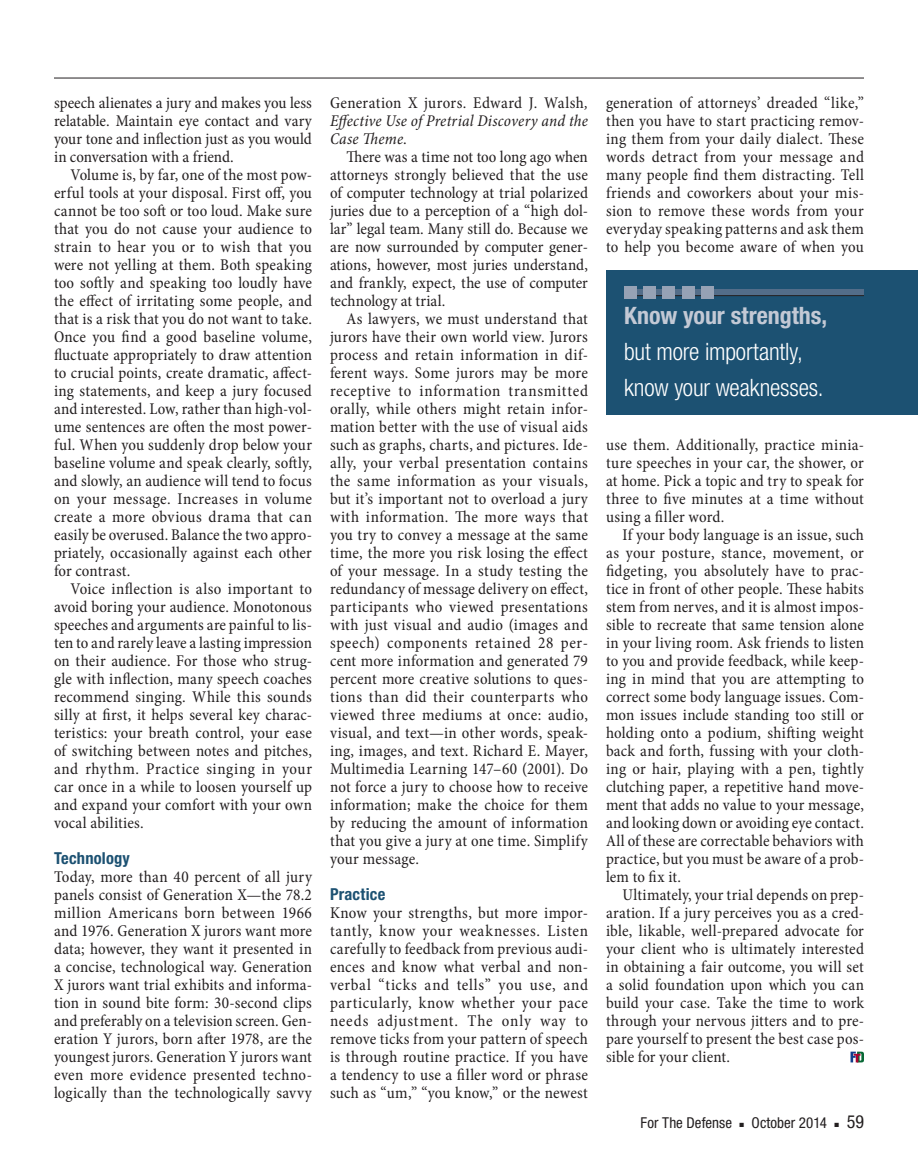
<style>
.page{position:relative;width:918px;height:1175px;background:#fff}
.page>*{position:absolute;margin:0;border:0;box-sizing:border-box;transform-origin:0 0}
.pullout_RH_block{font:300 condensed 24px/36px "Helvetica Neue";letter-spacing:-.005em;color:#fff}
.t1{font:condensed 18px "Helvetica Neue";color:#231f20}
.body_para_ind_looses{font:condensed 16.5px/18px "Minion Pro";letter-spacing:.01em;color:#231f20;text-align:justify}
.body_no_ind_loosest{font:condensed 16.5px/18px "Minion Pro";letter-spacing:.01em;color:#231f20;text-align:justify}
.body_para_ind{font:condensed 16.5px/18px "Minion Pro";color:#231f20;text-align:justify}
.body_no_ind_loosest-2{font:italic condensed 16.5px/18px "Minion Pro";letter-spacing:.015em;color:#231f20;text-align:justify}
.subhead_1{font:700 condensed 16.5px "Helvetica Neue";letter-spacing:.01em;color:#1c5172}
.t2{font:condensed 15px "Helvetica Neue";color:#231f20}
.s1{font-style:normal}
.s2{font-weight:700;color:#c3c9d5}
</style>
<div class="page">
<hr style="left:54px;top:78px;width:810px;height:1px;background:#231f20">
<div style="left:606px;top:270px;width:312px;height:144px;background:#1c5172"></div>
<div style="left:624px;top:290px;width:240px;height:6px;background:#536d89"></div>
<hr style="left:624px;top:295px;width:240px;height:1px;background:#231f20">
<div style="left:624px;top:286px;width:12px;height:13px;background:#96a2b5"></div>
<div style="left:643px;top:286px;width:13px;height:13px;background:#96a2b5"></div>
<div style="left:663px;top:286px;width:12px;height:13px;background:#96a2b5"></div>
<div style="left:682px;top:286px;width:13px;height:13px;background:#96a2b5"></div>
<div style="left:702px;top:286px;width:12px;height:13px;background:#96a2b5"></div>
<svg style="left:851px;top:1051px;width:13px;height:11px"></svg>
<p class="body_para_ind" style="left:54px;top:94px;width:260px">speech alienates a jury and makes you less relatable. Maintain eye contact and vary your tone and inflection just as you would in conversation with a friend.</p>
<p class="body_para_ind_looses" style="left:54px;top:166px;width:260px;text-indent:16px">Volume is, by far, one of the most pow&shy;erful tools at your disposal. First off, you cannot be too soft or too loud. Make sure that you do not cause your audience to strain to hear you or to wish that you were not yelling at them. Both speaking too softly and speaking too loudly have the effect of irritating some people, and that is a risk that you do not want to take.<br>Once you find a good baseline volume, fluctuate appropriately to draw attention to crucial points, create dramatic, affect&shy;ing statements, and keep a jury focused and interested. Low, rather than high-vol&shy;ume sentences are often the most power&shy;ful. When you suddenly drop below your baseline volume and speak clearly, softly, and slowly, an audience will tend to focus on your message. Increases in volume create a more obvious drama that can easily be overused. Balance the two appro&shy;priately, occasionally against each other for contrast.</p>
<p class="body_para_ind_looses" style="left:54px;top:580px;width:260px;text-indent:16px">Voice inflection is also important to avoid boring your audience. Monotonous speeches and arguments are painful to lis&shy;ten to and rarely leave a lasting impression on their audience. For those who strug&shy;gle with inflection, many speech coaches recommend singing. While this sounds silly at first, it helps several key charac&shy;teristics: your breath control, your ease of switching between notes and pitches, and rhythm. Practice singing in your car once in a while to loosen yourself up and expand your comfort with your own vocal abilities.</p>
<p class="subhead_1" style="left:54px;top:848px;width:77px">Technology</p>
<p class="body_no_ind_loosest" style="left:54px;top:868px;width:260px">Today, more than 40 percent of all jury panels consist of Generation X—the 78.2 million Americans born between 1966 and 1976. Generation X jurors want more data; however, they want it presented in a concise, technological way. Generation X jurors want trial exhibits and informa&shy;tion in sound bite form: 30-second clips and preferably on a television screen. Gen&shy;eration Y jurors, born after 1978, are the youngest jurors. Generation Y jurors want even more evidence presented techno&shy;logically than the technologically savvy</p>
<p class="body_no_ind_loosest-2" style="left:330px;top:94px;width:260px"><span class="s1">Generation X jurors. Edward J. Walsh</span>, Effective Use of Pretrial Discovery and the Case Theme<span class="s1">.</span></p>
<p class="body_para_ind" style="left:330px;top:148px;width:260px;text-indent:16px">There was a time not too long ago when attorneys strongly believed that the use of computer technology at trial polarized juries due to a perception of a “high dol&shy;lar” legal team. Many still do. Because we are now surrounded by computer gener&shy;ations, however, most juries understand, and frankly, expect, the use of computer technology at trial.</p>
<p class="body_para_ind_looses" style="left:330px;top:310px;width:260px;text-indent:16px">As lawyers, we must understand that jurors have their own world view. Jurors process and retain information in dif&shy;ferent ways. Some jurors may be more receptive to information transmitted orally, while others might retain infor&shy;mation better with the use of visual aids such as graphs, charts, and pictures. Ide&shy;ally, your verbal presentation contains the same information as your visuals, but it’s important not to overload a jury with information. The more ways that you try to convey a message at the same time, the more you risk losing the effect of your message. In a study testing the redundancy of message delivery on effect, participants who viewed presentations with just visual and audio (images and speech) components retained 28 per&shy;cent more information and generated 79 percent more creative solutions to ques&shy;tions than did their counterparts who viewed three mediums at once: audio, visual, and text—in other words, speak&shy;ing, images, and text. Richard E. Mayer, Multimedia Learning 147–60 (2001). Do not force a jury to choose how to receive information; make the choice for them by reducing the amount of information that you give a jury at one time. Simplify your message.</p>
<p class="subhead_1" style="left:330px;top:884px;width:57px">Practice</p>
<p class="body_no_ind_loosest" style="left:330px;top:904px;width:260px">Know your strengths, but more impor&shy;tantly, know your weaknesses. Listen carefully to feedback from previous audi&shy;ences and know what verbal and non&shy;verbal “ticks and tells” you use, and particularly, know whether your pace needs adjustment. The only way to remove ticks from your pattern of speech is through routine practice. If you have a tendency to use a filler word or phrase such as “um,” “you know,” or the newest</p>
<p class="body_no_ind_loosest" style="left:606px;top:94px;width:260px">generation of attorneys’ dreaded “like,” then you have to start practicing remov&shy;ing them from your daily dialect. These words detract from your message and many people find them distracting. Tell friends and coworkers about your mis&shy;sion to remove these words from your everyday speaking patterns and ask them to help you become aware of when you</p>
<p class="pullout_RH_block" style="left:624px;top:297px;width:205px"><span class="s2">Know your strengths, </span>but more importantly, know your weaknesses.</p>
<p class="body_no_ind_loosest" style="left:606px;top:436px;width:260px">use them. Additionally, practice minia&shy;ture speeches in your car, the shower, or at home. Pick a topic and try to speak for three to five minutes at a time without using a filler word.</p>
<p class="body_para_ind_looses" style="left:606px;top:526px;width:260px;text-indent:16px">If your body language is an issue, such as your posture, stance, movement, or fidgeting, you absolutely have to prac&shy;tice in front of other people. These habits stem from nerves, and it is almost impos&shy;sible to recreate that same tension alone in your living room. Ask friends to listen to you and provide feedback, while keep&shy;ing in mind that you are attempting to correct some body language issues. Com&shy;mon issues include standing too still or holding onto a podium, shifting weight back and forth, fussing with your cloth&shy;ing or hair, playing with a pen, tightly clutching paper, a repetitive hand move&shy;ment that adds no value to your message, and looking down or avoiding eye contact.<br>All of these are correctable behaviors with practice, but you must be aware of a prob&shy;lem to fix it.</p>
<p class="body_para_ind_looses" style="left:606px;top:886px;width:260px;text-indent:16px">Ultimately, your trial depends on prep&shy;aration. If a jury perceives you as a cred&shy;ible, likable, well-prepared advocate for your client who is ultimately interested in obtaining a fair outcome, you will set a solid foundation upon which you can build your case. Take the time to work through your nervous jitters and to pre&shy;pare yourself to present the best case pos&shy;sible for your client.</p>
<p class="t2" style="left:641px;top:1114px;width:93px">For The Defense</p>
<p class="t2" style="left:740px;top:1114px;width:89px">■ October 2014</p>
<p class="t1" style="left:835px;top:1111px;width:31px">■ 59</p>
</div>
